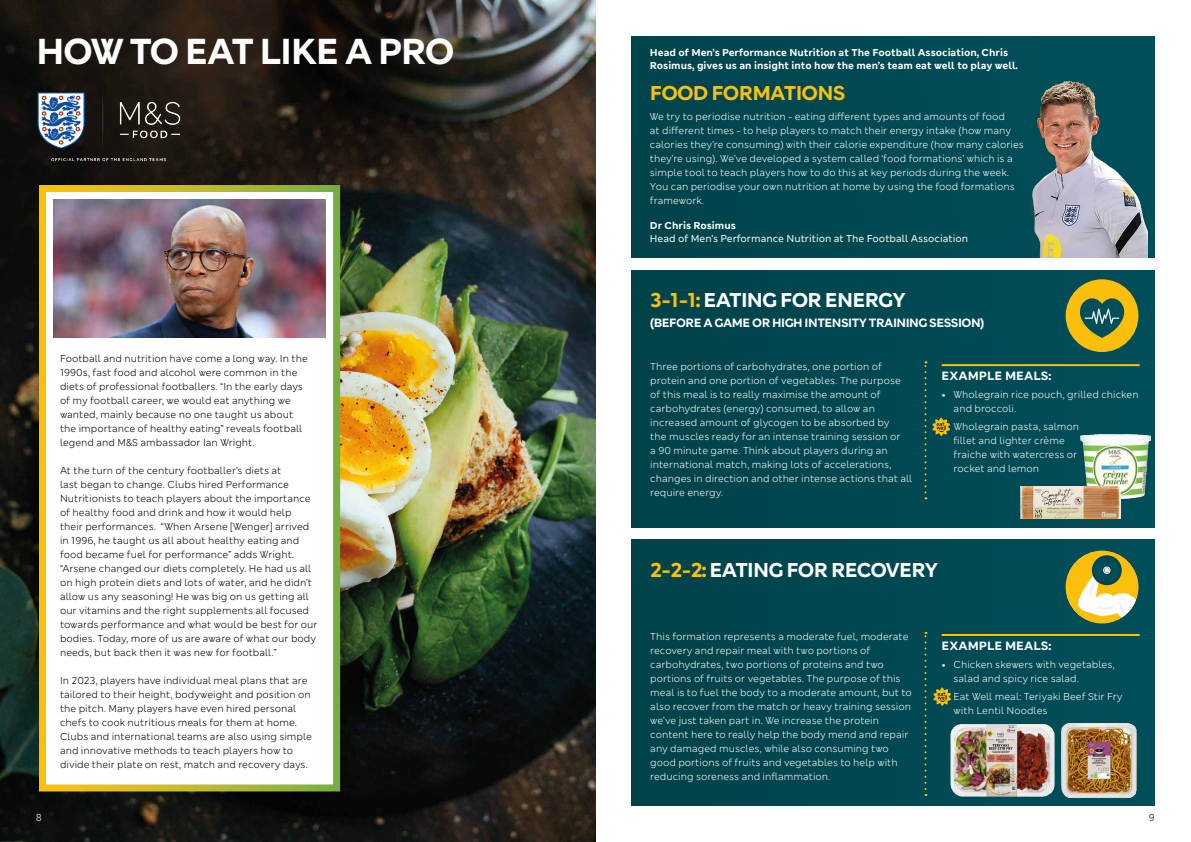
<style>
.page{position:relative;width:1191px;height:842px;background:#fff}
.page>*{position:absolute;margin:0;border:0;box-sizing:border-box;transform-origin:0 0}
.t1{font:700 36px "New MS London";letter-spacing:-.04em;color:#fff}
.t2{font:700 20px "New MS London";letter-spacing:-.04em;color:#fff}
.t3{font:700 20px "New MS London";letter-spacing:-.04em;color:#fcc00c}
.t4{font:700 12px "New MS London";letter-spacing:-.04em;color:#fff}
.t5{font:700 12px "New MS London";color:#fff}
.t6{font:300 10px/14px "New MS London";color:#fff}
.t7{font:300 10px/14px "New MS London";color:#000}
.t8{font:700 10px/13px "New MS London";color:#fff}
.t9{font:10px "New MS London";color:#fff}
.s1{color:#fcc00c}
</style>
<div class="page">
<img style="left:0;top:0;width:595px;height:842px">
<svg style="left:35px;top:182px;width:308px;height:613px"></svg>
<img style="left:20px;top:81px;width:195px;height:91px">
<img style="left:54px;top:200px;width:272px;height:138px">
<div style="left:631px;top:36px;width:524px;height:221px;background:#004952"></div>
<div style="left:631px;top:270px;width:524px;height:257px;background:#004850"></div>
<div style="left:631px;top:540px;width:524px;height:266px;background:#004850"></div>
<hr style="left:941px;top:364px;width:198px;height:2px;background:#fcc00c">
<hr style="left:941px;top:634px;width:198px;height:2px;background:#fcc00c">
<div style="left:1065px;top:279px;width:73px;height:73px;background:#fcc00c;border-radius:50%"></div>
<svg style="left:1071px;top:285px;width:61px;height:61px"></svg>
<div style="left:1065px;top:551px;width:73px;height:72px;background:#fcc00c;border-radius:50%"></div>
<svg style="left:1091px;top:555px;width:30px;height:30px"></svg>
<svg style="left:1076px;top:558px;width:60px;height:60px"></svg>
<img style="left:1032px;top:80px;width:115px;height:177px">
<svg style="left:924px;top:361px;width:2px;height:138px"></svg>
<svg style="left:924px;top:632px;width:2px;height:164px"></svg>
<svg style="left:932px;top:417px;width:18px;height:19px"></svg>
<svg style="left:933px;top:687px;width:18px;height:19px"></svg>
<img style="left:950px;top:724px;width:104px;height:73px">
<img style="left:1061px;top:724px;width:76px;height:73px">
<img style="left:1080px;top:435px;width:70px;height:64px">
<img style="left:1020px;top:486px;width:100px;height:32px">
<h1 class="t1" style="left:36px;top:27px;width:420px">HOW TO EAT LIKE A PRO</h1>
<p class="t7" style="left:60px;top:352px;width:249px">Football and nutrition have come a long way. In the 1990s, fast food and alcohol were common in the diets of professional footballers. “In the early days of my football career, we would eat anything we wanted, mainly because no one taught us about the importance of healthy eating” reveals football legend and M&amp;S ambassador Ian Wright.</p>
<p class="t7" style="left:60px;top:464px;width:259px">At the turn of the century footballer’s diets at<br>last began to change. Clubs hired Performance Nutritionists to teach players about the importance of healthy food and drink and how it would help<br>their performances. “When Arsene [Wenger] arrived in 1996, he taught us all about healthy eating and food became fuel for performance” adds Wright. “Arsene changed our diets completely. He had us all on high protein diets and lots of water, and he didn’t allow us any seasoning! He was big on us getting all our vitamins and the right supplements all focused towards performance and what would be best for our bodies. Today, more of us are aware of what our body needs, but back then it was new for football.”</p>
<p class="t7" style="left:60px;top:674px;width:253px">In 2023, players have individual meal plans that are tailored to their height, bodyweight and position on the pitch. Many players have even hired personal chefs to cook nutritious meals for them at home.<br>Clubs and international teams are also using simple and innovative methods to teach players how to divide their plate on rest, match and recovery days.</p>
<p class="t8" style="left:650px;top:47px;width:369px">Head of Men’s Performance Nutrition at The Football Association, Chris<br>Rosimus, gives us an insight into how the men’s team eat well to play well.</p>
<h2 class="t3" style="left:650px;top:79px;width:197px">FOOD FORMATIONS</h2>
<p class="t6" style="left:650px;top:109px;width:375px">We try to periodise nutrition - eating different types and amounts of food<br>at different times - to help players to match their energy intake (how many calories they’re consuming) with their calorie expenditure (how many calories they’re using). We’ve developed a system called ‘food formations’ which is a simple tool to teach players how to do this at key periods during the week.<br>You can periodise your own nutrition at home by using the food formations framework.</p>
<p class="t8" style="left:650px;top:219px;width:87px">Dr Chris Rosimus</p>
<p class="t9" style="left:650px;top:232px;width:320px">Head of Men’s Performance Nutrition at The Football Association</p>
<h2 class="t2" style="left:650px;top:287px;width:257px"><span class="s1">3-1-1:</span> EATING FOR ENERGY</h2>
<p class="t4" style="left:650px;top:315px;width:335px">(BEFORE A GAME OR HIGH INTENSITY TRAINING SESSION)</p>
<p class="t6" style="left:650px;top:359px;width:264px">Three portions of carbohydrates, one portion of protein and one portion of vegetables. The purpose of this meal is to really maximise the amount of carbohydrates (energy) consumed, to allow an increased amount of glycogen to be absorbed by<br>the muscles ready for an intense training session or<br>a 90 minute game. Think about players during an international match, making lots of accelerations, changes in direction and other intense actions that all require energy.</p>
<p class="t5" style="left:941px;top:368px;width:111px">EXAMPLE MEALS:</p>
<p class="t6" style="left:953px;top:387px;width:186px;text-indent:-12px">• Wholegrain rice pouch, grilled chicken and broccoli.</p>
<p class="t6" style="left:953px;top:419px;width:127px;text-indent:-12px">• Wholegrain pasta, salmon fillet and lighter crème fraiche with watercress or rocket and lemon</p>
<h2 class="t2" style="left:650px;top:557px;width:290px"><span class="s1">2-2-2:</span> EATING FOR RECOVERY</h2>
<p class="t6" style="left:650px;top:629px;width:263px">This formation represents a moderate fuel, moderate recovery and repair meal with two portions of carbohydrates, two portions of proteins and two portions of fruits or vegetables. The purpose of this meal is to fuel the body to a moderate amount, but to also recover from the match or heavy training session we’ve just taken part in. We increase the protein content here to really help the body mend and repair any damaged muscles, while also consuming two good portions of fruits and vegetables to help with reducing soreness and inflammation.</p>
<p class="t5" style="left:941px;top:638px;width:111px">EXAMPLE MEALS:</p>
<p class="t6" style="left:953px;top:657px;width:163px;text-indent:-12px">• Chicken skewers with vegetables, salad and spicy rice salad.</p>
<p class="t6" style="left:953px;top:689px;width:170px;text-indent:-12px">• Eat Well meal: Teriyaki Beef Stir Fry with Lentil Noodles</p>
<p class="t6" style="left:36px;top:810px;width:8px">8</p>
<p class="t7" style="left:1149px;top:810px;width:8px">9</p>
</div>
